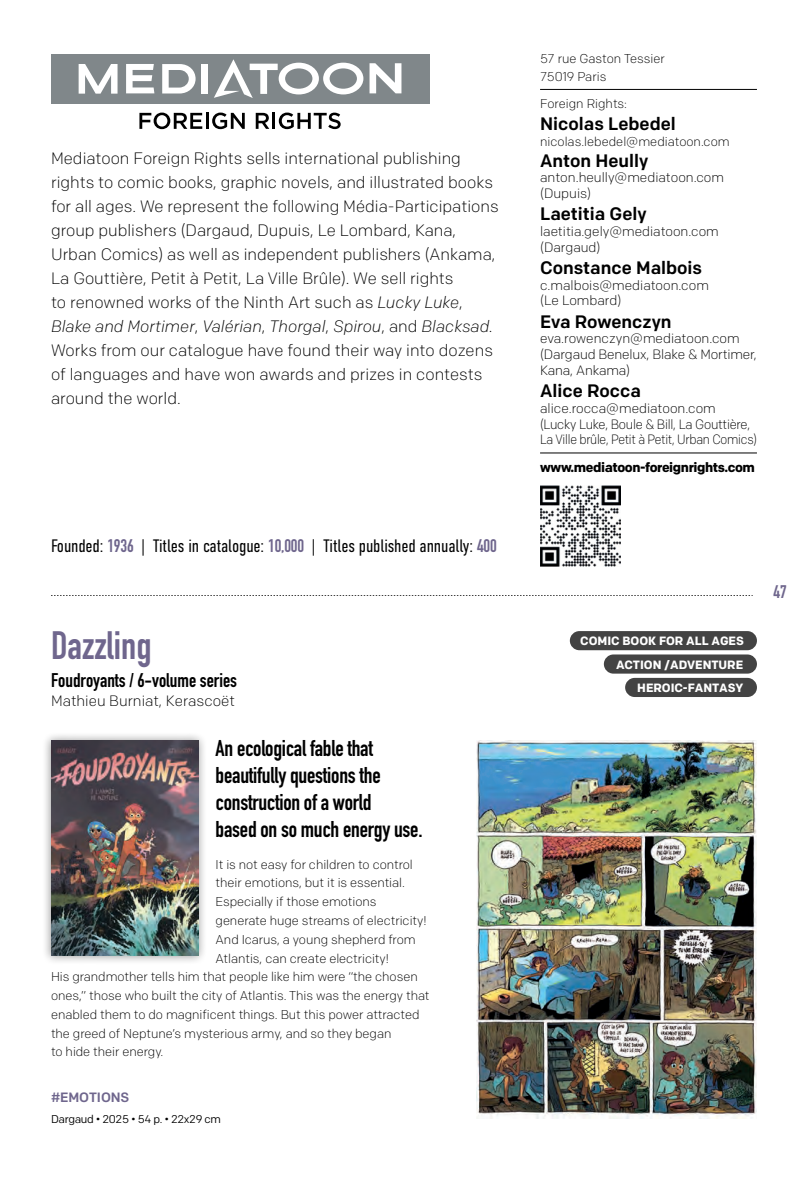
<style>
.page{position:relative;width:808px;height:1191px;background:#fff}
.page>*{position:absolute;margin:0;border:0;box-sizing:border-box;transform-origin:0 0}
.t1{font:700 39px "DIN Condensed";color:#6f668d}
.t2{font:700 22.5px/27px "DIN Condensed";letter-spacing:-.01em;color:#000}
.t3{font:700 19.5px "DIN Condensed";color:#000}
.t4{font:500 18px "Colfax";color:#000}
.t5{font:300 18px "DIN Condensed";letter-spacing:-.01em;color:#000}
.t6{font:700 18px "DIN Condensed";color:#6f668d}
.t7{font:300 16.5px/24px "Colfax";color:#000}
.t8{font:300 15px "Colfax";color:#000}
.t9{font:300 13.5px/15.8px "Colfax";letter-spacing:-.005em;color:#000}
.t10{font:700 13.5px "Colfax";letter-spacing:-.03em;color:#000}
.t11{font:500 13.5px "Colfax";letter-spacing:-.005em;color:#6f668d}
.t12{font:300 12.75px/18px "Colfax";letter-spacing:-.005em;color:#000}
.t13{font:700 12px/23.4px "Colfax";letter-spacing:-.005em;color:#fff;text-align:right}
.t14{font:11.25px "Colfax";letter-spacing:-.03em;color:#000}
.s1{font-style:italic}
.s2{font-weight:700;color:#6f668d}
</style>
<div class="page">
<svg style="left:51px;top:595px;width:702px;height:1px"></svg>
<svg style="left:139px;top:113px;width:63px;height:16px"></svg>
<hr style="left:206px;top:113px;width:3px;height:16px;background:#000">
<svg style="left:212px;top:113px;width:33px;height:16px"></svg>
<svg style="left:256px;top:113px;width:13px;height:16px"></svg>
<hr style="left:272px;top:113px;width:3px;height:16px;background:#000">
<svg style="left:279px;top:113px;width:62px;height:16px"></svg>
<div style="left:51px;top:54px;width:378px;height:50px;background:#80878a"></div>
<svg style="left:162px;top:64px;width:34px;height:29px"></svg>
<div style="left:201px;top:64px;width:7px;height:30px;background:#fff"></div>
<svg style="left:369px;top:63px;width:32px;height:30px"></svg>
<svg style="left:79px;top:64px;width:39px;height:30px"></svg>
<svg style="left:214px;top:59px;width:149px;height:39px"></svg>
<svg style="left:126px;top:64px;width:28px;height:29px"></svg>
<hr style="left:540px;top:89px;width:217px;height:1px;background:#000">
<hr style="left:540px;top:453px;width:217px;height:1px;background:#000">
<img style="left:540px;top:485px;width:81px;height:81px">
<img style="left:476px;top:740px;width:281px;height:378px">
<div style="left:42px;top:730px;width:166px;height:235px;background:#000;opacity:.4"></div>
<img style="left:51px;top:740px;width:148px;height:215px">
<div style="left:570px;top:631px;width:187px;height:19px;background:#434343;border-radius:10px"></div>
<div style="left:604px;top:654px;width:153px;height:19px;background:#434343;border-radius:10px"></div>
<div style="left:625px;top:678px;width:132px;height:19px;background:#434343;border-radius:10px"></div>
<p class="t7" style="left:51px;top:146px;width:449px">Mediatoon Foreign Rights sells international publishing rights to comic books, graphic novels, and illustrated books for all ages. We represent the following Média-Participations group publishers (Dargaud, Dupuis, Le Lombard, Kana, Urban Comics) as well as independent publishers (Ankama, La Gouttière, Petit à Petit, La Ville Brûle). We sell rights<br>to renowned works of the Ninth Art such as <span class="s1">Lucky Luke</span>, <span class="s1">Blake and Mortimer</span>, <span class="s1">Valérian</span>, <span class="s1">Thorgal</span>, <span class="s1">Spirou</span>, and <span class="s1">Blacksad.<br></span>Works from our catalogue have found their way into dozens of languages and have won awards and prizes in contests around the world.</p>
<p class="t5" style="left:51px;top:535px;width:447px">Founded: <span class="s2">1936</span> | Titles in catalogue: <span class="s2">10,000</span> | Titles published annually: <span class="s2">400</span></p>
<h1 class="t1" style="left:51px;top:619px;width:102px">Dazzling</h1>
<p class="t3" style="left:51px;top:667px;width:188px">Foudroyants / 6-volume series</p>
<p class="t8" style="left:51px;top:692px;width:185px">Mathieu Burniat, Kerascoët</p>
<h2 class="t2" style="left:216px;top:734px;width:208px">An ecological fable that beautifully questions the construction of a world<br>based on so much energy use.</h2>
<p class="t12" style="left:216px;top:855px;width:199px">It is not easy for children to control</p>
<p class="t12" style="left:216px;top:874px;width:191px">their emotions, but it is essential.</p>
<p class="t12" style="left:216px;top:892px;width:162px">Especially if those emotions</p>
<p class="t12" style="left:216px;top:911px;width:212px">generate huge streams of electricity!</p>
<p class="t12" style="left:216px;top:930px;width:202px">And Icarus, a young shepherd from</p>
<p class="t12" style="left:216px;top:949px;width:175px">Atlantis, can create electricity!</p>
<p class="t12" style="left:51px;top:967px;width:368px">His grandmother tells him that people like him were “the chosen</p>
<p class="t12" style="left:51px;top:986px;width:380px">ones,” those who built the city of Atlantis. This was the energy that</p>
<p class="t12" style="left:51px;top:1005px;width:370px">enabled them to do magnificent things. But this power attracted</p>
<p class="t12" style="left:51px;top:1024px;width:342px">the greed of Neptune’s mysterious army, and so they began</p>
<p class="t12" style="left:51px;top:1042px;width:114px">to hide their energy.</p>
<p class="t11" style="left:51px;top:1089px;width:80px">#EMOTIONS</p>
<p class="t14" style="left:51px;top:1112px;width:171px">Dargaud • 2025 • 54 p. • 22x29 cm</p>
<p class="t12" style="left:540px;top:49px;width:126px">57 rue Gaston Tessier<br>75019 Paris</p>
<p class="t12" style="left:540px;top:94px;width:89px">Foreign Rights:</p>
<p class="t4" style="left:540px;top:112px;width:137px">Nicolas Lebedel</p>
<p class="t12" style="left:540px;top:132px;width:191px">nicolas.lebedel@mediatoon.com</p>
<p class="t4" style="left:540px;top:149px;width:110px">Anton Heully</p>
<p class="t9" style="left:540px;top:170px;width:186px">anton.heully@mediatoon.com (Dupuis)</p>
<p class="t4" style="left:540px;top:203px;width:108px">Laetitia Gely</p>
<p class="t9" style="left:540px;top:223px;width:180px">laetitia.gely@mediatoon.com (Dargaud)</p>
<p class="t4" style="left:540px;top:256px;width:164px">Constance Malbois</p>
<p class="t9" style="left:540px;top:277px;width:170px">c.malbois@mediatoon.com (Le Lombard)</p>
<p class="t4" style="left:540px;top:310px;width:133px">Eva Rowenczyn</p>
<p class="t9" style="left:540px;top:331px;width:218px">eva.rowenczyn@mediatoon.com (Dargaud Benelux, Blake &amp; Mortimer,<br>Kana, Ankama)</p>
<p class="t4" style="left:540px;top:379px;width:102px">Alice Rocca</p>
<p class="t9" style="left:540px;top:400px;width:218px">alice.rocca@mediatoon.com<br>(Lucky Luke, Boule &amp; Bill, La Gouttière,<br>La Ville brûle, Petit à Petit, Urban Comics)</p>
<p class="t10" style="left:540px;top:459px;width:216px">www.mediatoon-foreignrights.com</p>
<p class="t13" style="left:580px;top:629px;width:165px">COMIC BOOK FOR ALL AGES<br>ACTION /ADVENTURE<br>HEROIC-FANTASY</p>
<p class="t6" style="left:773px;top:579px;width:15px">47</p>
</div>
